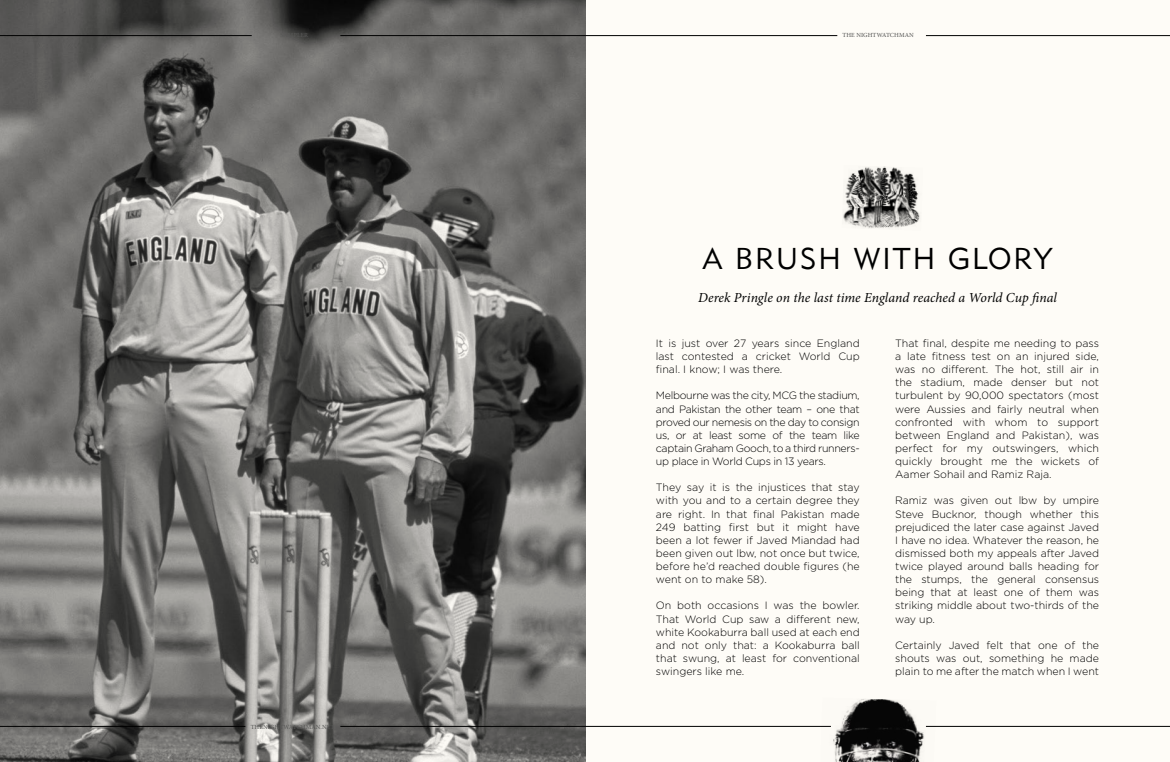
<style>
.page{position:relative;width:1170px;height:762px;background:#fff}
.page>*{position:absolute;margin:0;border:0;box-sizing:border-box;transform-origin:0 0}
.t1{font:30px "Geometric 415 BT Lite A";letter-spacing:.07em;color:#000}
.t2{font:italic 13.75px "Minion Pro";color:#000}
.t3{font:300 10.62px/13.1px "Gotham";color:#000;text-align:justify}
.t4{font:500 6.25px "Minion Pro";letter-spacing:.01em;color:#575756}
</style>
<div class="page">
<div style="left:585px;top:0;width:584px;height:762px;background:#fefcf7"></div>
<hr style="left:585px;top:726px;width:245px;height:1px;background:#000">
<hr style="left:925px;top:726px;width:244px;height:1px;background:#000">
<hr style="left:585px;top:35px;width:252px;height:1px;background:#000">
<hr style="left:925px;top:35px;width:244px;height:1px;background:#000">
<img style="left:820px;top:699px;width:116px;height:63px">
<svg style="left:861px;top:741px;width:10px;height:7px"></svg>
<svg style="left:885px;top:741px;width:12px;height:5px"></svg>
<img style="left:843px;top:166px;width:77px;height:62px">
<img style="left:0;top:0;width:585px;height:762px">
<p class="t4" style="left:251px;top:722px;width:85px">THENIGHTWATCHMAN.NET</p>
<p class="t4" style="left:842px;top:31px;width:73px">THE NIGHTWATCHMAN</p>
<h1 class="t1" style="left:702px;top:240px;width:350px">A BRUSH WITH GLORY</h1>
<p class="t2" style="left:698px;top:288px;width:360px">Derek Pringle on the last time England reached a World Cup final</p>
<p class="t3" style="left:656px;top:336px;width:205px">It is just over 27 years since England last contested a cricket World Cup final. I know; I was there.</p>
<p class="t3" style="left:656px;top:389px;width:205px">Melbourne was the city, MCG the stadium, and Pakistan the other team – one that proved our nemesis on the day to consign us, or at least some of the team like captain Graham Gooch, to a third runners&shy;up place in World Cups in 13 years.</p>
<p class="t3" style="left:656px;top:481px;width:205px">They say it is the injustices that stay with you and to a certain degree they are right. In that final Pakistan made 249 batting first but it might have been a lot fewer if Javed Miandad had been given out lbw, not once but twice, before he’d reached double figures (he went on to make 58).</p>
<p class="t3" style="left:656px;top:599px;width:205px">On both occasions I was the bowler.<br>That World Cup saw a different new, white Kookaburra ball used at each end and not only that: a Kookaburra ball that swung, at least for conventional swingers like me.</p>
<p class="t3" style="left:895px;top:336px;width:205px">That final, despite me needing to pass a late fitness test on an injured side, was no different. The hot, still air in the stadium, made denser but not turbulent by 90,000 spectators (most were Aussies and fairly neutral when confronted with whom to support between England and Pakistan), was perfect for my outswingers, which quickly brought me the wickets of Aamer Sohail and Ramiz Raja.</p>
<p class="t3" style="left:895px;top:494px;width:205px">Ramiz was given out lbw by umpire Steve Bucknor, though whether this prejudiced the later case against Javed I have no idea. Whatever the reason, he dismissed both my appeals after Javed twice played around balls heading for the stumps, the general consensus being that at least one of them was striking middle about two-thirds of the way up.</p>
<p class="t3" style="left:895px;top:638px;width:205px">Certainly Javed felt that one of the shouts was out, something he made plain to me after the match when I went</p>
</div>
